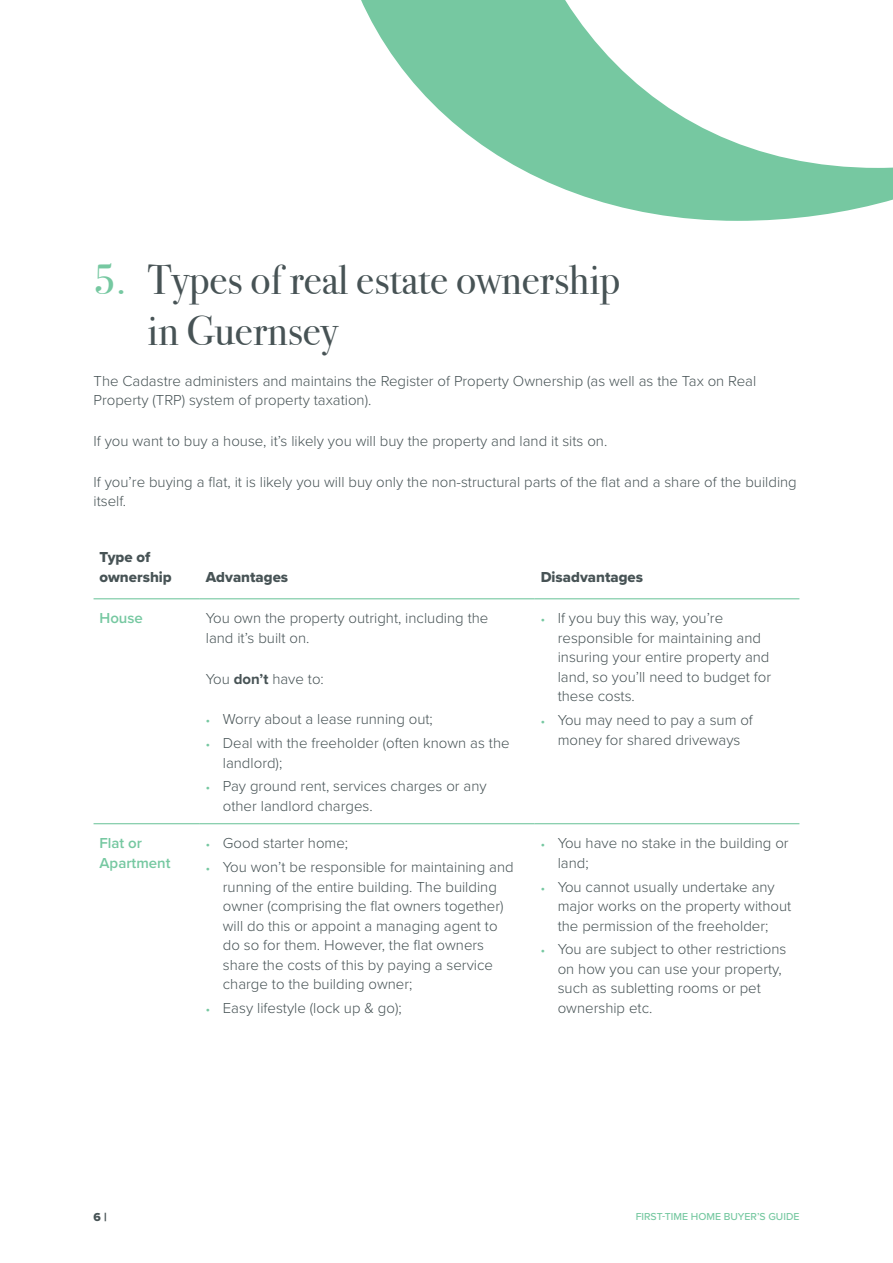
<style>
.page{position:relative;width:893px;height:1263px;background:#fff}
.page>*{position:absolute;margin:0;border:0;box-sizing:border-box;transform-origin:0 0}
.t1{font:42px/50.4px "Bodoni Svty Two ITCTT";color:#475355}
.t2{font:300 15px/19.5px "Proxima Nova";color:#475355}
.t3{font:15px/19.5px "Proxima Nova Extrabld";color:#475355}
.t4{font:600 15px/19.5px "Proxima Nova";color:#76c8a1}
.t5{font:12px "Proxima Nova Extrabld";color:#475355}
.t6{font:500 10.5px "Proxima Nova";color:#76c8a1}
.s1{color:#76c8a1}
.s2{font-weight:700}
.s3{font-weight:600;font-size:12px;color:#76c8a1}
</style>
<div class="page">
<svg style="left:361px;top:0;width:532px;height:221px"></svg>
<hr style="left:94px;top:598px;width:106px;height:1px;background:#76c8a1">
<hr style="left:200px;top:598px;width:335px;height:1px;background:#76c8a1">
<hr style="left:535px;top:598px;width:264px;height:1px;background:#76c8a1">
<hr style="left:94px;top:823px;width:106px;height:1px;background:#76c8a1">
<hr style="left:200px;top:823px;width:335px;height:1px;background:#76c8a1">
<hr style="left:535px;top:823px;width:264px;height:1px;background:#76c8a1">
<p class="t1" style="left:148px;top:251px;width:474px;text-indent:-54px"><span class="s1">5.</span> Types of real estate ownership in Guernsey</p>
<p class="t2" style="left:94px;top:370px;width:664px">The Cadastre administers and maintains the Register of Property Ownership (as well as the Tax on Real<br>Property (TRP) system of property taxation).</p>
<p class="t2" style="left:94px;top:430px;width:515px">If you want to buy a house, it’s likely you will buy the property and land it sits on.</p>
<p class="t2" style="left:94px;top:471px;width:705px">If you’re buying a flat, it is likely you will buy only the non-structural parts of the flat and a share of the building itself.</p>
<p class="t3" style="left:100px;top:547px;width:74px">Type of ownership</p>
<p class="t3" style="left:206px;top:567px;width:84px">Advantages</p>
<p class="t3" style="left:541px;top:567px;width:104px">Disadvantages</p>
<p class="t4" style="left:100px;top:608px;width:45px">House</p>
<p class="t2" style="left:206px;top:608px;width:284px">You own the property outright, including the land it’s built on.</p>
<p class="t2" style="left:206px;top:668px;width:120px">You <span class="s2">don’t</span> have to:</p>
<p class="t2" style="left:206px;top:709px;width:229px"><span class="s3">•</span> Worry about a lease running out;</p>
<p class="t2" style="left:223px;top:733px;width:288px;text-indent:-17px"><span class="s3">•</span> Deal with the freeholder (often known as the landlord);</p>
<p class="t2" style="left:223px;top:776px;width:265px;text-indent:-17px"><span class="s3">•</span> Pay ground rent, services charges or any other landlord charges.</p>
<p class="t4" style="left:100px;top:833px;width:72px">Flat or<br>Apartment</p>
<p class="t2" style="left:206px;top:833px;width:144px"><span class="s3">•</span> Good starter home;</p>
<p class="t2" style="left:223px;top:856px;width:292px;text-indent:-17px"><span class="s3">•</span> You won’t be responsible for maintaining and running of the entire building. The building owner (comprising the flat owners together) will do this or appoint a managing agent to do so for them. However, the flat owners share the costs of this by paying a service charge to the building owner;</p>
<p class="t2" style="left:206px;top:997px;width:197px"><span class="s3">•</span> Easy lifestyle (lock up &amp; go);</p>
<p class="t2" style="left:558px;top:608px;width:215px;text-indent:-17px"><span class="s3">•</span> If you buy this way, you’re responsible for maintaining and insuring your entire property and land, so you’ll need to budget for these costs.</p>
<p class="t2" style="left:541px;top:710px;width:214px;text-align:center"><span class="s3">•</span> You may need to pay a sum of money for shared driveways</p>
<p class="t2" style="left:558px;top:833px;width:232px;text-indent:-17px"><span class="s3">•</span> You have no stake in the building or land;</p>
<p class="t2" style="left:558px;top:876px;width:235px;text-indent:-17px"><span class="s3">•</span> You cannot usually undertake any major works on the property without the permission of the freeholder;</p>
<p class="t2" style="left:558px;top:939px;width:230px;text-indent:-17px"><span class="s3">•</span> You are subject to other restrictions on how you can use your property, such as subletting rooms or pet ownership etc.</p>
<p class="t5" style="left:94px;top:1208px;width:15px">6 |</p>
<p class="t6" style="left:636px;top:1209px;width:165px">FIRST-TIME HOME BUYER’S GUIDE</p>
</div>
